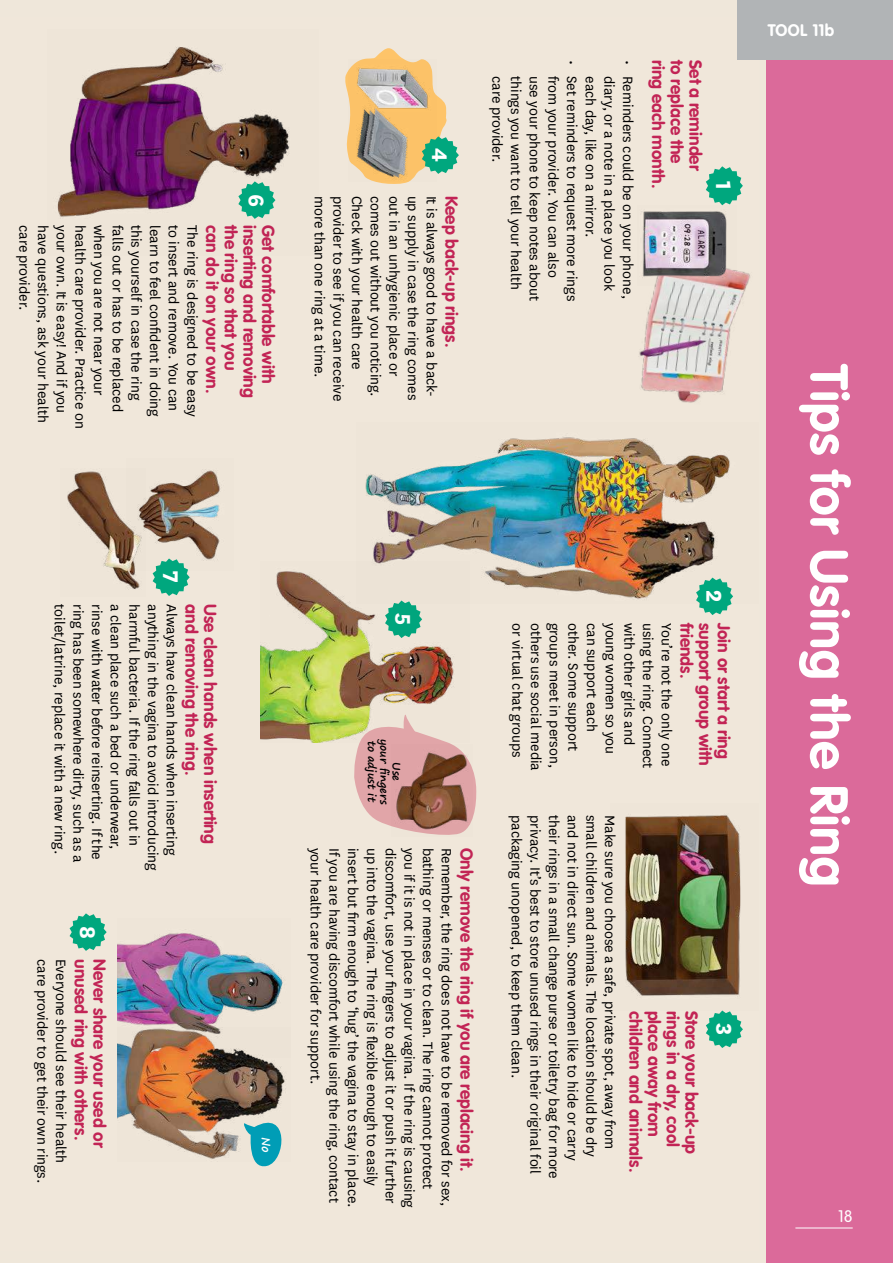
<style>
.page{position:relative;width:893px;height:1263px;background:#fff}
.page>*{position:absolute;margin:0;border:0;box-sizing:border-box;transform-origin:0 0}
.t1{font:700 52.5px "VAG Rounded Std";letter-spacing:.01em;color:#fff}
.t2{font:900 43.05px "VAG Rounded Std";color:#fff}
.t3{font:700 24.75px "National";color:#fff}
.t4{font:700 17.25px "VAG Rounded Std";color:#c22455}
.t5{font:700 16.5px "VAG Rounded Std";letter-spacing:.02em;color:#fff}
.t6{font:300 16.5px "VAG Rounded Std";color:#fff}
.t7{font:15.75px "National";color:#000}
.t8{font:700 11.7px "Segoe Print";color:#fff}
.t9{font:700 10.95px/12.3px "Segoe Print";color:#000;text-align:center}
</style>
<div class="page">
<div style="left:766px;top:0;width:127px;height:1263px;background:#db6a9a"></div>
<div style="left:0;top:0;width:766px;height:1263px;background:#efe7da"></div>
<img style="left:365px;top:437px;width:365px;height:162px">
<img style="left:625px;top:815px;width:116px;height:182px">
<img style="left:57px;top:47px;width:233px;height:172px">
<img style="left:639px;top:270px;width:111px;height:133px">
<img style="left:639px;top:205px;width:98px;height:80px">
<svg style="left:706px;top:166px;width:37px;height:39px"></svg>
<svg style="left:696px;top:578px;width:37px;height:37px"></svg>
<svg style="left:706px;top:1010px;width:37px;height:38px"></svg>
<svg style="left:238px;top:181px;width:37px;height:38px"></svg>
<img style="left:146px;top:469px;width:74px;height:92px">
<img style="left:67px;top:471px;width:79px;height:119px">
<svg style="left:153px;top:558px;width:37px;height:38px"></svg>
<img style="left:260px;top:561px;width:209px;height:181px">
<svg style="left:354px;top:709px;width:123px;height:118px"></svg>
<img style="left:392px;top:745px;width:81px;height:90px">
<svg style="left:70px;top:913px;width:37px;height:38px"></svg>
<img style="left:118px;top:1058px;width:168px;height:101px">
<svg style="left:242px;top:1107px;width:44px;height:60px"></svg>
<svg style="left:345px;top:48px;width:114px;height:136px"></svg>
<img style="left:118px;top:929px;width:165px;height:129px">
<div style="left:738px;top:0;width:155px;height:60px;background:#b1b4b6"></div>
<hr style="left:795px;top:1227px;width:58px;height:1px;background:#fff">
<h3 class="t3" style="left:274px;top:194px;width:15px;rotate:90deg">6</h3>
<p class="t7" style="left:35px;top:225px;width:87px;rotate:90deg">care provider.</p>
<p class="t7" style="left:53px;top:225px;width:199px;rotate:90deg">have questions, ask your health</p>
<p class="t7" style="left:72px;top:225px;width:190px;rotate:90deg">your own. It is easy! And if you</p>
<p class="t7" style="left:91px;top:225px;width:205px;rotate:90deg">health care provider. Practice on</p>
<p class="t7" style="left:109px;top:225px;width:172px;rotate:90deg">when you are not near your</p>
<p class="t7" style="left:128px;top:225px;width:189px;rotate:90deg">falls out or has to be replaced</p>
<p class="t7" style="left:147px;top:225px;width:177px;rotate:90deg">this yourself in case the ring</p>
<p class="t7" style="left:165px;top:225px;width:193px;rotate:90deg">learn to feel confident in doing</p>
<p class="t7" style="left:184px;top:225px;width:188px;rotate:90deg">to insert and remove. You can</p>
<p class="t7" style="left:203px;top:225px;width:194px;rotate:90deg">The ring is designed to be easy</p>
<p class="t4" style="left:222px;top:225px;width:170px;rotate:90deg">can do it on your own.</p>
<p class="t4" style="left:241px;top:225px;width:147px;rotate:90deg">the ring so that you</p>
<p class="t4" style="left:260px;top:225px;width:174px;rotate:90deg">inserting and removing</p>
<p class="t4" style="left:278px;top:225px;width:160px;rotate:90deg">Get comfortable with</p>
<h3 class="t3" style="left:457px;top:148px;width:16px;rotate:90deg">4</h3>
<p class="t7" style="left:330px;top:196px;width:184px;rotate:90deg">more than one ring at a time.</p>
<p class="t7" style="left:349px;top:196px;width:207px;rotate:90deg">provider to see if you can receive</p>
<p class="t7" style="left:367px;top:196px;width:176px;rotate:90deg">Check with your health care</p>
<p class="t7" style="left:386px;top:196px;width:203px;rotate:90deg">comes out without you noticing.</p>
<p class="t7" style="left:405px;top:196px;width:182px;rotate:90deg">out in an unhygienic place or</p>
<p class="t7" style="left:423px;top:196px;width:206px;rotate:90deg">up supply in case the ring comes</p>
<p class="t7" style="left:442px;top:196px;width:203px;rotate:90deg">It is always good to have a back-</p>
<p class="t4" style="left:462px;top:196px;width:153px;rotate:90deg">Keep back-up rings.</p>
<p class="t7" style="left:582px;top:60px;width:7px;rotate:90deg">•</p>
<p class="t7" style="left:638px;top:60px;width:7px;rotate:90deg">•</p>
<p class="t7" style="left:507px;top:76px;width:88px;rotate:90deg">care provider.</p>
<p class="t7" style="left:526px;top:76px;width:215px;rotate:90deg">things you want to tell your health</p>
<p class="t7" style="left:545px;top:76px;width:226px;rotate:90deg">use your phone to keep notes about</p>
<p class="t7" style="left:563px;top:76px;width:203px;rotate:90deg">from your provider. You can also</p>
<p class="t7" style="left:582px;top:76px;width:227px;rotate:90deg">Set reminders to request more rings</p>
<p class="t7" style="left:601px;top:76px;width:163px;rotate:90deg">each day, like on a mirror.</p>
<p class="t7" style="left:619px;top:76px;width:216px;rotate:90deg">diary, or a note in a place you look</p>
<p class="t7" style="left:638px;top:76px;width:225px;rotate:90deg">Reminders could be on your phone,</p>
<p class="t4" style="left:668px;top:60px;width:130px;rotate:90deg">ring each month.</p>
<p class="t4" style="left:687px;top:60px;width:105px;rotate:90deg">to replace the</p>
<p class="t4" style="left:706px;top:60px;width:112px;rotate:90deg">Set a reminder</p>
<h3 class="t3" style="left:741px;top:181px;width:11px;rotate:90deg">1</h3>
<h3 class="t3" style="left:188px;top:571px;width:13px;rotate:90deg">7</h3>
<p class="t7" style="left:70px;top:604px;width:251px;rotate:90deg">toilet/latrine, replace it with a new ring.</p>
<p class="t7" style="left:89px;top:604px;width:259px;rotate:90deg">ring has been somewhere dirty, such as a</p>
<p class="t7" style="left:107px;top:604px;width:257px;rotate:90deg">rinse with water before reinserting. If the</p>
<p class="t7" style="left:126px;top:604px;width:247px;rotate:90deg">a clean place such a bed or underwear,</p>
<p class="t7" style="left:145px;top:604px;width:243px;rotate:90deg">harmful bacteria. If the ring falls out in</p>
<p class="t7" style="left:163px;top:604px;width:268px;rotate:90deg">anything in the vagina to avoid introducing</p>
<p class="t7" style="left:182px;top:604px;width:252px;rotate:90deg">Always have clean hands when inserting</p>
<p class="t4" style="left:202px;top:604px;width:172px;rotate:90deg">and removing the ring.</p>
<p class="t4" style="left:220px;top:604px;width:241px;rotate:90deg">Use clean hands when inserting</p>
<h3 class="t3" style="left:105px;top:926px;width:14px;rotate:90deg">8</h3>
<p class="t7" style="left:52px;top:959px;width:226px;rotate:90deg">care provider to get their own rings.</p>
<p class="t7" style="left:71px;top:959px;width:206px;rotate:90deg">Everyone should see their health</p>
<p class="t4" style="left:91px;top:959px;width:183px;rotate:90deg">unused ring with others.</p>
<p class="t4" style="left:110px;top:959px;width:190px;rotate:90deg">Never share your used or</p>
<p class="t8" style="left:277px;top:1137px;width:17px;rotate:90deg">No</p>
<h3 class="t3" style="left:421px;top:613px;width:14px;rotate:90deg">5</h3>
<p class="t9" style="left:403px;top:739px;width:67px;rotate:90deg">Use<br>your fingers to adjust it</p>
<p class="t7" style="left:326px;top:848px;width:239px;rotate:90deg">your health care provider for support.</p>
<p class="t7" style="left:345px;top:848px;width:356px;rotate:90deg">If you are having discomfort while using the ring, contact</p>
<p class="t7" style="left:363px;top:848px;width:362px;rotate:90deg">insert but firm enough to ‘hug’ the vagina to stay in place.</p>
<p class="t7" style="left:382px;top:848px;width:340px;rotate:90deg">up into the vagina. The ring is flexible enough to easily</p>
<p class="t7" style="left:401px;top:848px;width:358px;rotate:90deg">discomfort, use your fingers to adjust it or push it further</p>
<p class="t7" style="left:419px;top:848px;width:362px;rotate:90deg">you if it is not in place in your vagina. If the ring is causing</p>
<p class="t7" style="left:438px;top:848px;width:343px;rotate:90deg">bathing or menses or to clean. The ring cannot protect</p>
<p class="t7" style="left:457px;top:848px;width:360px;rotate:90deg">Remember, the ring does not have to be removed for sex,</p>
<p class="t4" style="left:477px;top:848px;width:326px;rotate:90deg">Only remove the ring if you are replacing it.</p>
<h3 class="t3" style="left:732px;top:590px;width:14px;rotate:90deg">2</h3>
<p class="t7" style="left:527px;top:623px;width:136px;rotate:90deg">or virtual chat groups</p>
<p class="t7" style="left:546px;top:623px;width:149px;rotate:90deg">others use social media</p>
<p class="t7" style="left:565px;top:623px;width:147px;rotate:90deg">groups meet in person,</p>
<p class="t7" style="left:583px;top:623px;width:130px;rotate:90deg">other. Some support</p>
<p class="t7" style="left:602px;top:623px;width:111px;rotate:90deg">can support each</p>
<p class="t7" style="left:621px;top:623px;width:133px;rotate:90deg">young women so you</p>
<p class="t7" style="left:639px;top:623px;width:123px;rotate:90deg">with other girls and</p>
<p class="t7" style="left:658px;top:623px;width:147px;rotate:90deg">using the ring. Connect</p>
<p class="t7" style="left:677px;top:623px;width:145px;rotate:90deg">You’re not the only one</p>
<p class="t4" style="left:697px;top:623px;width:57px;rotate:90deg">friends.</p>
<p class="t4" style="left:715px;top:623px;width:144px;rotate:90deg">support group with</p>
<p class="t4" style="left:734px;top:623px;width:137px;rotate:90deg">Join or start a ring</p>
<p class="t7" style="left:527px;top:815px;width:265px;rotate:90deg">packaging unopened, to keep them clean.</p>
<p class="t7" style="left:545px;top:815px;width:361px;rotate:90deg">privacy. It’s best to store unused rings in their original foil</p>
<p class="t7" style="left:564px;top:815px;width:366px;rotate:90deg">their rings in a small change purse or toiletry bag for more</p>
<p class="t7" style="left:583px;top:815px;width:348px;rotate:90deg">and not in direct sun. Some women like to hide or carry</p>
<p class="t7" style="left:601px;top:815px;width:344px;rotate:90deg">small children and animals. The location should be dry</p>
<p class="t7" style="left:620px;top:815px;width:336px;rotate:90deg">Make sure you choose a safe, private spot, away from</p>
<p class="t4" style="left:646px;top:1010px;width:163px;rotate:90deg">children and animals.</p>
<p class="t4" style="left:664px;top:1010px;width:128px;rotate:90deg">place away from</p>
<p class="t4" style="left:683px;top:1010px;width:138px;rotate:90deg">rings in a dry, cool</p>
<p class="t4" style="left:702px;top:1010px;width:145px;rotate:90deg">Store your back-up</p>
<h3 class="t3" style="left:741px;top:1023px;width:14px;rotate:90deg">3</h3>
<p class="t5" style="left:768px;top:21px;width:68px">TOOL 11b</p>
<h1 class="t1" style="left:860px;top:364px;width:524px;rotate:90deg">Tips for Using the Ring</h1>
<h2 class="t2" style="left:833px;top:414px;width:428px;rotate:90deg">Tips for Using the Ring</h2>
<p class="t6" style="left:838px;top:1207px;width:16px">18</p>
</div>
